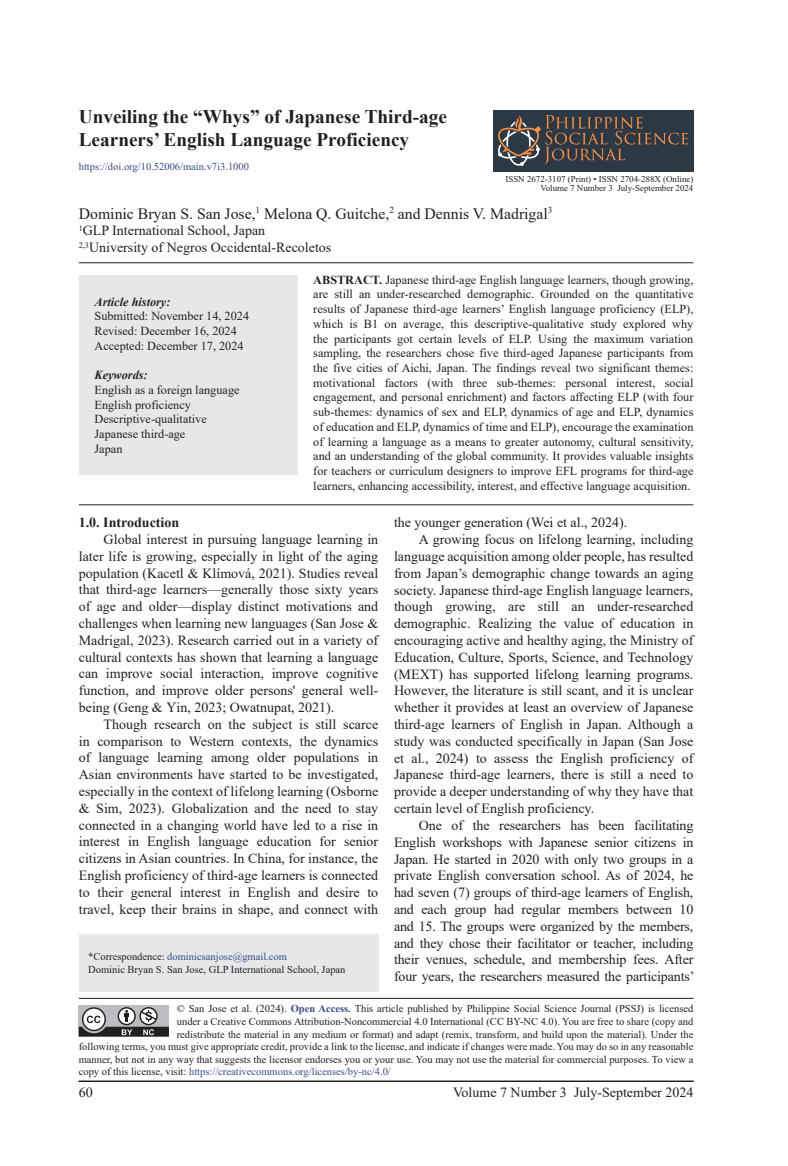
<style>
.page{position:relative;width:788px;height:1166px;background:#fff}
.page>*{position:absolute;margin:0;border:0;box-sizing:border-box;transform-origin:0 0}
.t1{font:700 19.25px/23.1px "Times New Roman";color:#231f20}
.t2{font:15.75px "Times New Roman";color:#231f20}
.t3{font:14px/16.8px "Times New Roman";color:#231f20;text-align:justify}
.t4{font:700 14px "Times New Roman";color:#231f20}
.t5{font:12.25px/14.7px "Times New Roman";color:#231f20}
.t6{font:italic 700 12.25px "Times New Roman";color:#231f20}
.t7{font:10.5px/12.6px "Times New Roman";color:#231f20}
.t8{font:10.5px "Times New Roman";color:#3a4c86}
.t9{font:8.92px "Times New Roman";color:#231f20}
.s1{font-weight:700}
.s2{color:#3a4c86}
.s3{font-weight:700;color:#3a4c86}
.s4{color:#231f20}
</style>
<div class="page">
<div style="left:79px;top:934px;width:299px;height:57px;background:#e6e7e9"></div>
<hr style="left:79px;top:262px;width:614px;height:1px;background:#231f20">
<hr style="left:79px;top:504px;width:614px;height:1px;background:#231f20">
<div style="left:79px;top:275px;width:218px;height:200px;background:#e6e7e9"></div>
<hr style="left:79px;top:1081px;width:614px;height:1px;background:#231f20">
<div style="left:79px;top:1005px;width:90px;height:31px;background:#bcbdc0"></div>
<div style="left:82px;top:1007px;width:24px;height:24px;border:1px solid #231f20;border-radius:50%"></div>
<svg style="left:118px;top:1007px;width:17px;height:17px"></svg>
<div style="left:118px;top:1007px;width:18px;height:18px;border:1px solid #231f20;border-radius:50%"></div>
<svg style="left:140px;top:1007px;width:17px;height:17px"></svg>
<div style="left:139px;top:1007px;width:19px;height:18px;border:1px solid #231f20;border-radius:50%"></div>
<svg style="left:79px;top:1010px;width:90px;height:26px"></svg>
<hr style="left:79px;top:998px;width:614px;height:1px;background:#231f20">
<div style="left:493px;top:110px;width:200px;height:62px;background:#2d3845"></div>
<svg style="left:498px;top:115px;width:190px;height:51px"></svg>
<h1 class="t1" style="left:79px;top:105px;width:370px">Unveiling the “Whys” of Japanese Third-age<br>Learners’ English Language Proficiency</h1>
<p class="t8" style="left:79px;top:159px;width:172px">https://doi.org/10.52006/main.v7i3.1000</p>
<p class="t9" style="left:505px;top:172px;width:189px">ISSN 2672-3107 (Print) • ISSN 2704-288X (Online)</p>
<p class="t9" style="left:540px;top:182px;width:154px">Volume 7 Number 3 July-September 2024</p>
<p class="t2" style="left:79px;top:202px;width:475px">Dominic Bryan S. San Jose,<sup>1</sup> Melona Q. Guitche,<sup>2</sup> and Dennis V. Madrigal<sup>3</sup></p>
<p class="t3" style="left:79px;top:222px;width:254px"><sup>1</sup>GLP International School, Japan<br><sup>2,3</sup>University of Negros Occidental-Recoletos</p>
<p class="t6" style="left:94px;top:293px;width:77px">Article history:</p>
<p class="t5" style="left:94px;top:308px;width:156px">Submitted: November 14, 2024<br>Revised: December 16, 2024<br>Accepted: December 17, 2024</p>
<p class="t6" style="left:94px;top:366px;width:55px">Keywords:</p>
<p class="t5" style="left:94px;top:382px;width:146px">English as a foreign language<br>English proficiency<br>Descriptive-qualitative<br>Japanese third-age<br>Japan</p>
<p class="t5" style="left:313px;top:272px;width:381px;text-align:justify"><span class="s1">ABSTRACT.</span> Japanese third-age English language learners, though growing, are still an under-researched demographic. Grounded on the quantitative results of Japanese third-age learners’ English language proficiency (ELP), which is B1 on average, this descriptive-qualitative study explored why the participants got certain levels of ELP. Using the maximum variation sampling, the researchers chose five third-aged Japanese participants from the five cities of Aichi, Japan. The findings reveal two significant themes: motivational factors (with three sub-themes: personal interest, social engagement, and personal enrichment) and factors affecting ELP (with four sub-themes: dynamics of sex and ELP, dynamics of age and ELP, dynamics of education and ELP, dynamics of time and ELP), encourage the examination of learning a language as a means to greater autonomy, cultural sensitivity, and an understanding of the global community. It provides valuable insights for teachers or curriculum designers to improve EFL programs for third-age learners, enhancing accessibility, interest, and effective language acquisition.</p>
<p class="t4" style="left:79px;top:512px;width:102px">1.0. Introduction</p>
<p class="t3" style="left:79px;top:530px;width:301px;text-indent:25px">Global interest in pursuing language learning in later life is growing, especially in light of the aging population (Kacetl &amp; Klímová, 2021). Studies reveal that third-age learners—generally those sixty years of age and older—display distinct motivations and challenges when learning new languages (San Jose &amp; Madrigal, 2023). Research carried out in a variety of cultural contexts has shown that learning a language can improve social interaction, improve cognitive function, and improve older persons' general well&shy;being (Geng &amp; Yin, 2023; Owatnupat, 2021).</p>
<p class="t3" style="left:79px;top:715px;width:301px;text-indent:25px">Though research on the subject is still scarce in comparison to Western contexts, the dynamics of language learning among older populations in Asian environments have started to be investigated, especially in the context of lifelong learning (Osborne &amp; Sim, 2023). Globalization and the need to stay connected in a changing world have led to a rise in interest in English language education for senior citizens in Asian countries. In China, for instance, the English proficiency of third-age learners is connected to their general interest in English and desire to travel, keep their brains in shape, and connect with</p>
<p class="t7" style="left:88px;top:950px;width:259px">*Correspondence: <span class="s2">dominicsanjose@gmail.com<br></span>Dominic Bryan S. San Jose, GLP International School, Japan</p>
<p class="t3" style="left:394px;top:514px;width:235px">the younger generation (Wei et al., 2024).</p>
<p class="t3" style="left:419px;top:530px;width:276px">A growing focus on lifelong learning, including</p>
<p class="t3" style="left:394px;top:547px;width:301px">language acquisition among older people, has resulted</p>
<p class="t3" style="left:394px;top:564px;width:301px">from Japan’s demographic change towards an aging</p>
<p class="t3" style="left:394px;top:581px;width:301px">society. Japanese third-age English language learners,</p>
<p class="t3" style="left:394px;top:598px;width:301px">though growing, are still an under-researched</p>
<p class="t3" style="left:394px;top:614px;width:301px">demographic. Realizing the value of education in</p>
<p class="t3" style="left:394px;top:631px;width:301px">encouraging active and healthy aging, the Ministry of</p>
<p class="t3" style="left:394px;top:648px;width:301px">Education, Culture, Sports, Science, and Technology</p>
<p class="t3" style="left:394px;top:665px;width:301px">(MEXT) has supported lifelong learning programs.</p>
<p class="t3" style="left:394px;top:682px;width:301px">However, the literature is still scant, and it is unclear</p>
<p class="t3" style="left:394px;top:698px;width:301px">whether it provides at least an overview of Japanese</p>
<p class="t3" style="left:394px;top:715px;width:301px">third-age learners of English in Japan. Although a</p>
<p class="t3" style="left:394px;top:732px;width:301px">study was conducted specifically in Japan (San Jose</p>
<p class="t3" style="left:394px;top:749px;width:301px">et al., 2024) to assess the English proficiency of</p>
<p class="t3" style="left:394px;top:766px;width:301px">Japanese third-age learners, there is still a need to</p>
<p class="t3" style="left:394px;top:782px;width:301px">provide a deeper understanding of why they have that</p>
<p class="t3" style="left:394px;top:799px;width:202px">certain level of English proficiency.</p>
<p class="t3" style="left:419px;top:816px;width:276px">One of the researchers has been facilitating</p>
<p class="t3" style="left:394px;top:833px;width:301px">English workshops with Japanese senior citizens in</p>
<p class="t3" style="left:394px;top:850px;width:301px">Japan. He started in 2020 with only two groups in a</p>
<p class="t3" style="left:394px;top:866px;width:301px">private English conversation school. As of 2024, he</p>
<p class="t3" style="left:394px;top:883px;width:301px">had seven (7) groups of third-age learners of English,</p>
<p class="t3" style="left:394px;top:900px;width:301px">and each group had regular members between 10</p>
<p class="t3" style="left:394px;top:917px;width:301px">and 15. The groups were organized by the members,</p>
<p class="t3" style="left:394px;top:934px;width:301px">and they chose their facilitator or teacher, including</p>
<p class="t3" style="left:394px;top:950px;width:301px">their venues, schedule, and membership fees. After</p>
<p class="t3" style="left:394px;top:967px;width:302px">four years, the researchers measured the participants’</p>
<p class="t7" style="left:177px;top:1002px;width:518px">© San Jose et al. (2024). <span class="s3">Open Access.</span> This article published by Philippine Social Science Journal (PSSJ) is licensed</p>
<p class="t7" style="left:177px;top:1014px;width:518px">under a Creative Commons Attribution-Noncommercial 4.0 International (CC BY-NC 4.0). You are free to share (copy and</p>
<p class="t7" style="left:177px;top:1027px;width:518px">redistribute the material in any medium or format) and adapt (remix, transform, and build upon the material). Under the</p>
<p class="t7" style="left:79px;top:1040px;width:616px">following terms, you must give appropriate credit, provide a link to the license, and indicate if changes were made. You may do so in any reasonable</p>
<p class="t7" style="left:79px;top:1052px;width:616px">manner, but not in any way that suggests the licensor endorses you or your use. You may not use the material for commercial purposes. To view a</p>
<p class="t8" style="left:79px;top:1064px;width:313px"><span class="s4">copy of this license, visit:</span> https://creativecommons.org/licenses/by-nc/4.0/</p>
<p class="t3" style="left:79px;top:1083px;width:15px">60</p>
<p class="t3" style="left:453px;top:1083px;width:242px">Volume 7 Number 3 July-September 2024</p>
</div>
